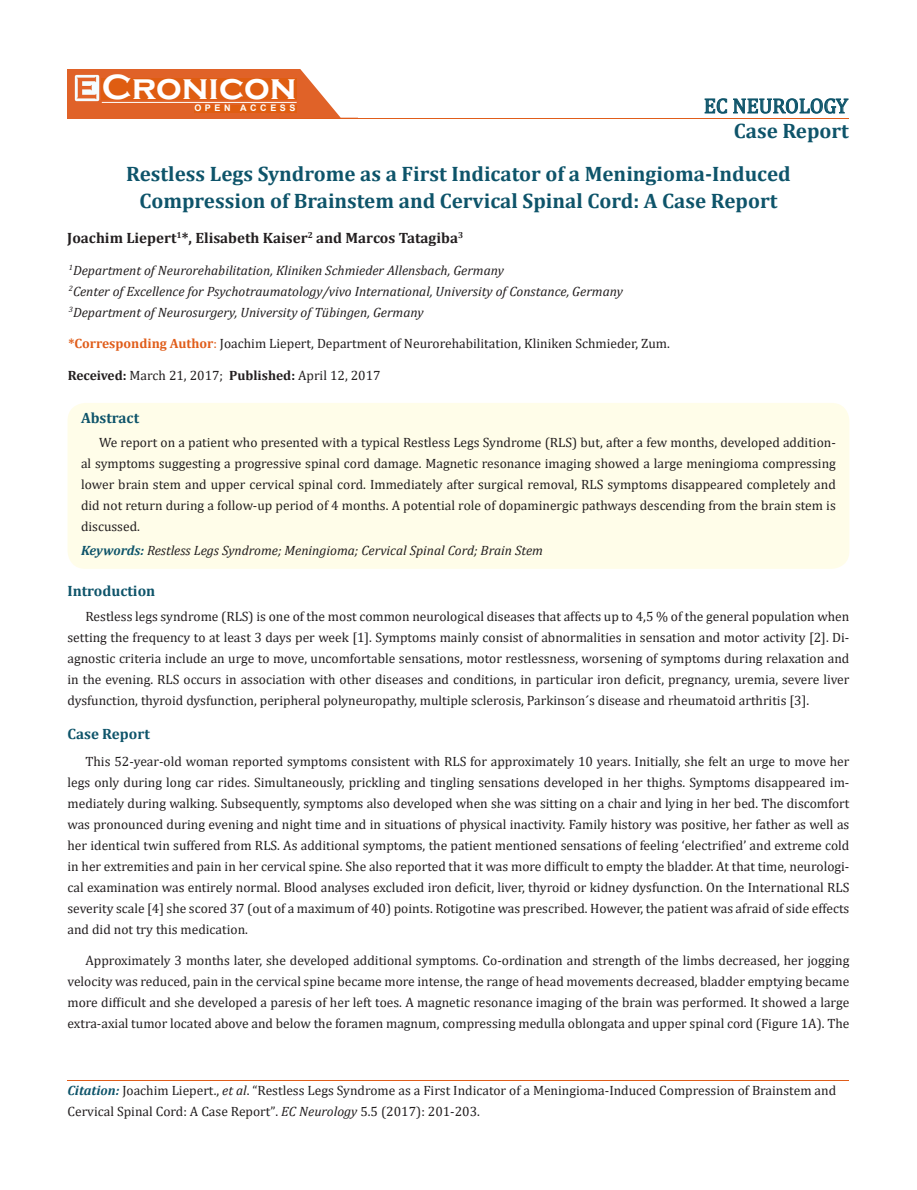
<style>
.page{position:relative;width:917px;height:1190px;background:#fff}
.page>*{position:absolute;margin:0;border:0;box-sizing:border-box;transform-origin:0 0}
.t1{font:700 36px "Copperplate Gothic";color:#fff}
.t2{font:700 21px/27px "Cambria";color:#0e546a;text-align:center}
.t3{font:21px "Cambria";color:#0e546a}
.t4{font:700 15px "Cambria";color:#231f20}
.t5{font:700 15px "Cambria";color:#0e546a}
.t6{font:13.5px/21px "Cambria";color:#231f20;text-align:justify}
.t7{font:italic 13.5px "Cambria";color:#231f20}
.t8{font:700 9px "Arial";letter-spacing:.4em;color:#fff}
.s1{font-weight:700;color:#e05d1a}
.s2{color:#e05d1a}
.s3{font-weight:700}
.s4{font-weight:700;color:#0e546a}
.s5{font-weight:700;font-style:italic;color:#0e546a}
.s6{font-style:italic}
.s7{font-size:13.35px}
</style>
<div class="page">
<div style="left:67px;top:70px;width:290px;height:49px;background:#e06228"></div>
<svg style="left:300px;top:69px;width:58px;height:49px"></svg>
<img style="left:75px;top:75px;width:24px;height:26px">
<div style="left:102px;top:79px;width:195px;height:21px;background:#df5d11"></div>
<div style="left:194px;top:105px;width:103px;height:7px;background:#df5d11"></div>
<svg style="left:704px;top:98px;width:144px;height:16px"></svg>
<hr style="left:102px;top:102px;width:194px;height:1px;background:#fff">
<hr style="left:279px;top:118px;width:569px;height:1px;background:#e05d1a">
<hr style="left:67px;top:1080px;width:782px;height:1px;background:#e05d1a">
<div style="left:67px;top:403px;width:782px;height:166px;background:#fffde9;border-radius:18px"></div>
<p class="t1" style="left:102px;top:68px;width:196px">Cronicon</p>
<p class="t8" style="left:194px;top:102px;width:103px">OPEN ACCESS</p>
<p class="t3" style="left:704px;top:93px;width:146px">EC NEUROLOGY</p>
<p class="t2" style="left:734px;top:116px;width:116px">Case Report</p>
<p class="t2" style="left:126px;top:160px;width:666px">Restless Legs Syndrome as a First Indicator of a Meningioma-Induced<br>Compression of Brainstem and Cervical Spinal Cord: A Case Report</p>
<p class="t4" style="left:67px;top:227px;width:397px">Joachim Liepert<sup>1</sup>*, Elisabeth Kaiser<sup>2</sup> and Marcos Tatagiba<sup>3</sup></p>
<p class="t7" style="left:69px;top:260px;width:436px"><sup>1</sup>Department of Neurorehabilitation, Kliniken Schmieder Allensbach, Germany</p>
<p class="t7" style="left:69px;top:281px;width:555px"><sup>2</sup>Center of Excellence for Psychotraumatology/vivo International, University of Constance, Germany</p>
<p class="t7" style="left:69px;top:302px;width:356px"><sup>3</sup>Department of Neurosurgery, University of Tübingen, Germany</p>
<p class="t6" style="left:68px;top:333px;width:603px"><span class="s1">*Corresponding Author</span><span class="s2">:</span> Joachim Liepert, Department of Neurorehabilitation, Kliniken Schmieder, Zum.</p>
<p class="t6" style="left:68px;top:365px;width:314px"><span class="s3">Received:</span> March 21, 2017; <span class="s3">Published:</span> April 12, 2017</p>
<p class="t5" style="left:81px;top:407px;width:60px">Abstract</p>
<p class="t6" style="left:81px;top:431px;width:756px;text-indent:18px">We report on a patient who presented with a typical Restless Legs Syndrome (RLS) but, after a few months, developed addition&shy;al symptoms suggesting a progressive spinal cord damage. Magnetic resonance imaging showed a large meningioma compressing lower brain stem and upper cervical spinal cord. Immediately after surgical removal, RLS symptoms disappeared completely and did not return during a follow-up period of 4 months. A potential role of dopaminergic pathways descending from the brain stem is discussed.</p>
<p class="t7" style="left:81px;top:541px;width:463px"><span class="s4">Keywords:</span> Restless Legs Syndrome; Meningioma; Cervical Spinal Cord; Brain Stem</p>
<p class="t5" style="left:67px;top:580px;width:89px">Introduction</p>
<p class="t6" style="left:67px;top:606px;width:783px;text-indent:18px">Restless legs syndrome (RLS) is one of the most common neurological diseases that affects up to 4,5 % of the general population when setting the frequency to at least 3 days per week [1]. Symptoms mainly consist of abnormalities in sensation and motor activity [2]. Di&shy;agnostic criteria include an urge to move, uncomfortable sensations, motor restlessness, worsening of symptoms during relaxation and in the evening. RLS occurs in association with other diseases and conditions, in particular iron deficit, pregnancy, uremia, severe liver dysfunction, thyroid dysfunction, peripheral polyneuropathy, multiple sclerosis, Parkinson´s disease and rheumatoid arthritis [3].</p>
<p class="t5" style="left:67px;top:723px;width:84px">Case Report</p>
<p class="t6" style="left:67px;top:750px;width:783px;text-indent:18px">This 52-year-old woman reported symptoms consistent with RLS for approximately 10 years. Initially, she felt an urge to move her legs only during long car rides. Simultaneously, prickling and tingling sensations developed in her thighs. Symptoms disappeared im&shy;mediately during walking. Subsequently, symptoms also developed when she was sitting on a chair and lying in her bed. The discomfort was pronounced during evening and night time and in situations of physical inactivity. Family history was positive, her father as well as her identical twin suffered from RLS. As additional symptoms, the patient mentioned sensations of feeling ‘electrified’ and extreme cold in her extremities and pain in her cervical spine. She also reported that it was more difficult to empty the bladder. At that time, neurologi&shy;cal examination was entirely normal. Blood analyses excluded iron deficit, liver, thyroid or kidney dysfunction. On the International RLS severity scale [4] she scored 37 (out of a maximum of 40) points. Rotigotine was prescribed. However, the patient was afraid of side effects and did not try this medication.</p>
<p class="t6" style="left:67px;top:950px;width:783px;text-indent:18px">Approximately 3 months later, she developed additional symptoms. Co-ordination and strength of the limbs decreased, her jogging velocity was reduced, pain in the cervical spine became more intense, the range of head movements decreased, bladder emptying became more difficult and she developed a paresis of her left toes. A magnetic resonance imaging of the brain was performed. It showed a large extra-axial tumor located above and below the foramen magnum, compressing medulla oblongata and upper spinal cord (Figure 1A). The</p>
<p class="t6" style="left:67px;top:1079px;width:770px"><span class="s5">Citation:</span> Joachim Liepert., <span class="s6">et al</span>. “Restless Legs Syndrome as a First Indicator of a Meningioma-Induced Compression of Brainstem and<br>Cervical Spinal Cord: A Case Report”<span class="s7">.</span> <span class="s6">EC Neurology</span> <span class="s7">5</span>.5 (2017): 201-203.</p>
</div>
